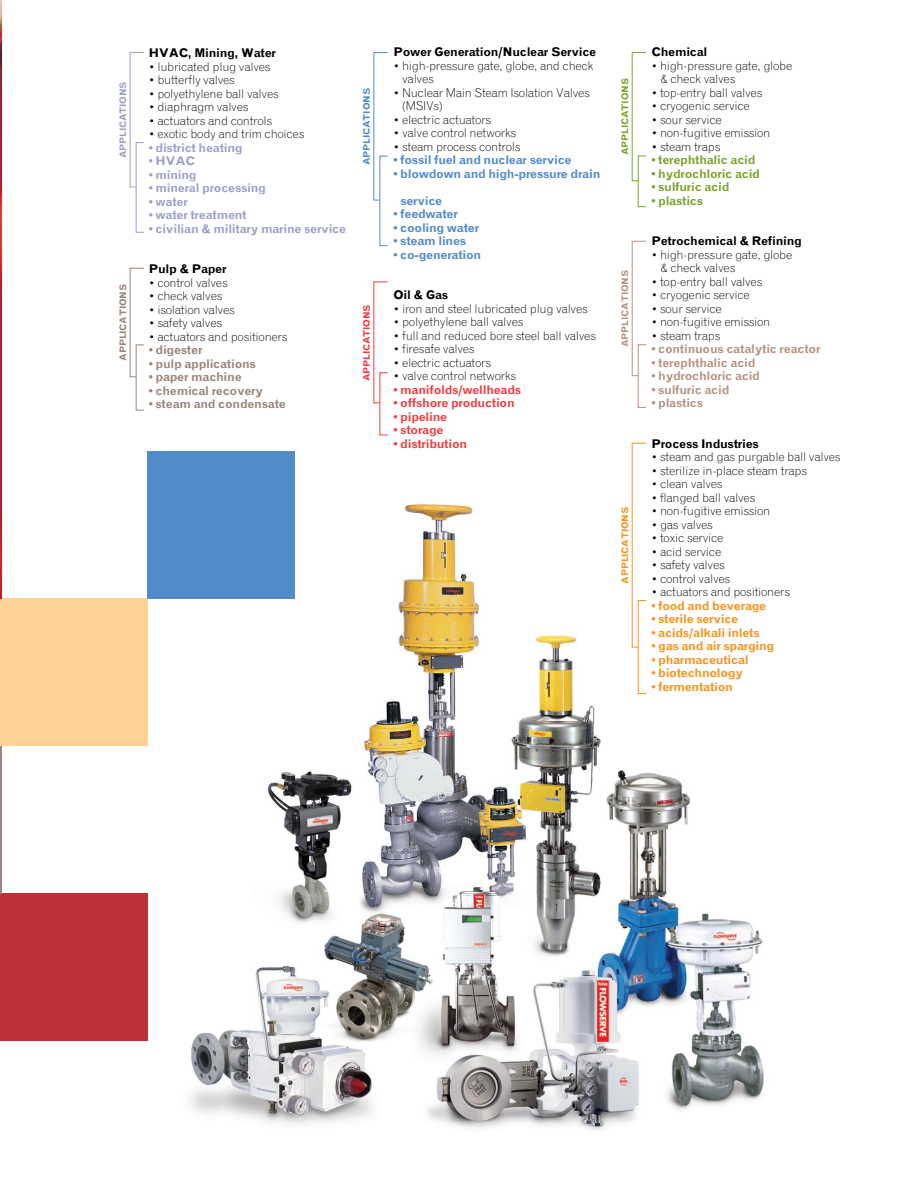
<style>
.page{position:relative;width:918px;height:1188px;background:#fff}
.page>*{position:absolute;margin:0;border:0;box-sizing:border-box;transform-origin:0 0}
.t1{font:300 12px/13.5px "Grotesque";letter-spacing:-.025em;color:#000}
.t2{font:700 12px "Grotesque";letter-spacing:-.025em;color:#518bc9}
.t3{font:700 12px "Grotesque";letter-spacing:-.025em;color:#000}
.t4{font:700 12px "Grotesque";letter-spacing:-.025em;color:#f7931e}
.t5{font:700 12px "Grotesque";letter-spacing:-.025em;color:#9da0c9}
.t6{font:700 12px "Grotesque";letter-spacing:-.025em;color:#b79384}
.t7{font:700 12px "Grotesque";letter-spacing:-.025em;color:#99877d}
.t8{font:700 12px "Grotesque";letter-spacing:-.025em;color:#ef3e42}
.t9{font:700 12px "Grotesque";letter-spacing:-.025em;color:#7da42e}
.t10{font:700 9px "Grotesque";letter-spacing:-.025em;color:#9da0c9}
.t11{font:700 9px "Grotesque";letter-spacing:-.025em;color:#99877d}
.t12{font:700 9px "Grotesque";letter-spacing:-.025em;color:#518bc9}
.t13{font:700 9px "Grotesque";letter-spacing:-.025em;color:#7da42e}
.t14{font:700 9px "Grotesque";letter-spacing:-.025em;color:#b79384}
.t15{font:700 9px "Grotesque";letter-spacing:-.025em;color:#f7931e}
.t16{font:700 9px "Grotesque";letter-spacing:-.025em;color:#ef3e42}
</style>
<div class="page">
<img style="left:147px;top:504px;width:617px;height:626px">
<div style="left:0;top:893px;width:147px;height:148px;background:#bf2f38"></div>
<div style="left:0;top:598px;width:147px;height:148px;background:#ffd393"></div>
<div style="left:147px;top:451px;width:148px;height:147px;background:#518bc9"></div>
<svg style="left:129px;top:52px;width:15px;height:136px"></svg>
<div style="left:136px;top:142px;width:8px;height:91px;border:1px solid #9da0c9"></div>
<svg style="left:129px;top:267px;width:15px;height:111px"></svg>
<div style="left:136px;top:345px;width:8px;height:66px;border:1px solid #99877d"></div>
<svg style="left:373px;top:52px;width:15px;height:149px"></svg>
<svg style="left:631px;top:52px;width:16px;height:130px"></svg>
<div style="left:638px;top:156px;width:8px;height:51px;border:1px solid #7da42e"></div>
<svg style="left:631px;top:240px;width:16px;height:136px"></svg>
<div style="left:638px;top:344px;width:8px;height:64px;border:1px solid #b79384"></div>
<svg style="left:631px;top:442px;width:16px;height:206px"></svg>
<div style="left:638px;top:600px;width:8px;height:94px;border:1px solid #f7931e"></div>
<svg style="left:373px;top:281px;width:15px;height:123px"></svg>
<hr style="left:0;top:746px;width:2px;height:148px;background:#99877d">
<img style="left:0;top:0;width:2px;height:599px">
<p class="t10" style="left:118px;top:158px;width:78px;rotate:-90deg">APPLICATIONS</p>
<p class="t11" style="left:118px;top:361px;width:78px;rotate:-90deg">APPLICATIONS</p>
<p class="t3" style="left:149px;top:46px;width:129px">HVAC, Mining, Water</p>
<p class="t1" style="left:149px;top:60px;width:123px">• lubricated plug valves</p>
<p class="t1" style="left:149px;top:73px;width:88px">• butterfly valves</p>
<p class="t1" style="left:149px;top:87px;width:131px">• polyethylene ball valves</p>
<p class="t1" style="left:149px;top:100px;width:101px">• diaphragm valves</p>
<p class="t1" style="left:149px;top:114px;width:125px">• actuators and controls</p>
<p class="t1" style="left:149px;top:127px;width:157px">• exotic body and trim choices</p>
<p class="t5" style="left:149px;top:140px;width:95px">• district heating</p>
<p class="t5" style="left:149px;top:154px;width:48px">• HVAC</p>
<p class="t5" style="left:149px;top:167px;width:49px">• mining</p>
<p class="t5" style="left:149px;top:181px;width:119px">• mineral processing</p>
<p class="t5" style="left:149px;top:194px;width:41px">• water</p>
<p class="t5" style="left:149px;top:208px;width:100px">• water treatment</p>
<p class="t5" style="left:149px;top:221px;width:199px">• civilian &amp; military marine service</p>
<p class="t3" style="left:149px;top:262px;width:79px">Pulp &amp; Paper</p>
<p class="t1" style="left:149px;top:276px;width:80px">• control valves</p>
<p class="t1" style="left:149px;top:289px;width:75px">• check valves</p>
<p class="t1" style="left:149px;top:303px;width:88px">• isolation valves</p>
<p class="t1" style="left:149px;top:316px;width:75px">• safety valves</p>
<p class="t1" style="left:149px;top:330px;width:140px">• actuators and positioners</p>
<p class="t7" style="left:149px;top:343px;width:55px">• digester</p>
<p class="t7" style="left:149px;top:356px;width:109px">• pulp applications</p>
<p class="t7" style="left:149px;top:370px;width:94px">• paper machine</p>
<p class="t7" style="left:149px;top:383px;width:116px">• chemical recovery</p>
<p class="t7" style="left:149px;top:397px;width:139px">• steam and condensate</p>
<p class="t3" style="left:394px;top:45px;width:204px">Power Generation/Nuclear Service</p>
<p class="t1" style="left:402px;top:59px;width:193px;text-indent:-9px">• high-pressure gate, globe, and check valves</p>
<p class="t1" style="left:402px;top:86px;width:189px;text-indent:-9px">• Nuclear Main Steam Isolation Valves (MSIVs)</p>
<p class="t1" style="left:394px;top:113px;width:99px">• electric actuators</p>
<p class="t1" style="left:394px;top:126px;width:124px">• valve control networks</p>
<p class="t1" style="left:394px;top:140px;width:129px">• steam process controls</p>
<p class="t2" style="left:394px;top:153px;width:180px">• fossil fuel and nuclear service</p>
<p class="t2" style="left:394px;top:167px;width:208px">• blowdown and high-pressure drain</p>
<p class="t2" style="left:400px;top:194px;width:44px">service</p>
<p class="t2" style="left:394px;top:207px;width:66px">• feedwater</p>
<p class="t2" style="left:394px;top:221px;width:87px">• cooling water</p>
<p class="t2" style="left:394px;top:234px;width:74px">• steam lines</p>
<p class="t2" style="left:394px;top:248px;width:89px">• co-generation</p>
<p class="t3" style="left:394px;top:288px;width:56px">Oil &amp; Gas</p>
<p class="t1" style="left:394px;top:302px;width:196px">• iron and steel lubricated plug valves</p>
<p class="t1" style="left:394px;top:315px;width:131px">• polyethylene ball valves</p>
<p class="t1" style="left:394px;top:329px;width:204px">• full and reduced bore steel ball valves</p>
<p class="t1" style="left:394px;top:342px;width:83px">• firesafe valves</p>
<p class="t1" style="left:394px;top:356px;width:99px">• electric actuators</p>
<p class="t1" style="left:394px;top:369px;width:124px">• valve control networks</p>
<p class="t8" style="left:394px;top:383px;width:129px">• manifolds/wellheads</p>
<p class="t8" style="left:394px;top:396px;width:123px">• offshore production</p>
<p class="t8" style="left:394px;top:410px;width:55px">• pipeline</p>
<p class="t8" style="left:394px;top:423px;width:52px">• storage</p>
<p class="t8" style="left:394px;top:437px;width:75px">• distribution</p>
<p class="t12" style="left:361px;top:165px;width:78px;rotate:-90deg">APPLICATIONS</p>
<p class="t13" style="left:620px;top:155px;width:78px;rotate:-90deg">APPLICATIONS</p>
<p class="t14" style="left:620px;top:347px;width:78px;rotate:-90deg">APPLICATIONS</p>
<p class="t16" style="left:361px;top:381px;width:78px;rotate:-90deg">APPLICATIONS</p>
<p class="t15" style="left:620px;top:584px;width:78px;rotate:-90deg">APPLICATIONS</p>
<p class="t3" style="left:651px;top:45px;width:58px">Chemical</p>
<p class="t1" style="left:660px;top:59px;width:134px;text-indent:-9px">• high-pressure gate, globe &amp; check valves</p>
<p class="t1" style="left:651px;top:86px;width:113px">• top-entry ball valves</p>
<p class="t1" style="left:651px;top:99px;width:100px">• cryogenic service</p>
<p class="t1" style="left:651px;top:113px;width:72px">• sour service</p>
<p class="t1" style="left:651px;top:126px;width:120px">• non-fugitive emission</p>
<p class="t1" style="left:651px;top:140px;width:70px">• steam traps</p>
<p class="t9" style="left:651px;top:153px;width:106px">• terephthalic acid</p>
<p class="t9" style="left:651px;top:167px;width:110px">• hydrochloric acid</p>
<p class="t9" style="left:651px;top:180px;width:79px">• sulfuric acid</p>
<p class="t9" style="left:651px;top:194px;width:53px">• plastics</p>
<p class="t3" style="left:651px;top:234px;width:152px">Petrochemical &amp; Refining</p>
<p class="t1" style="left:660px;top:248px;width:134px;text-indent:-9px">• high-pressure gate, globe &amp; check valves</p>
<p class="t1" style="left:651px;top:275px;width:113px">• top-entry ball valves</p>
<p class="t1" style="left:651px;top:288px;width:100px">• cryogenic service</p>
<p class="t1" style="left:651px;top:302px;width:72px">• sour service</p>
<p class="t1" style="left:651px;top:315px;width:120px">• non-fugitive emission</p>
<p class="t1" style="left:651px;top:329px;width:70px">• steam traps</p>
<p class="t6" style="left:651px;top:342px;width:171px">• continuous catalytic reactor</p>
<p class="t6" style="left:651px;top:356px;width:106px">• terephthalic acid</p>
<p class="t6" style="left:651px;top:369px;width:110px">• hydrochloric acid</p>
<p class="t6" style="left:651px;top:383px;width:79px">• sulfuric acid</p>
<p class="t6" style="left:651px;top:396px;width:53px">• plastics</p>
<p class="t3" style="left:651px;top:437px;width:109px">Process Industries</p>
<p class="t1" style="left:651px;top:450px;width:191px">• steam and gas purgable ball valves</p>
<p class="t1" style="left:651px;top:464px;width:157px">• sterilize in-place steam traps</p>
<p class="t1" style="left:651px;top:477px;width:73px">• clean valves</p>
<p class="t1" style="left:651px;top:491px;width:106px">• flanged ball valves</p>
<p class="t1" style="left:651px;top:504px;width:120px">• non-fugitive emission</p>
<p class="t1" style="left:651px;top:518px;width:63px">• gas valves</p>
<p class="t1" style="left:651px;top:531px;width:74px">• toxic service</p>
<p class="t1" style="left:651px;top:545px;width:71px">• acid service</p>
<p class="t1" style="left:651px;top:558px;width:75px">• safety valves</p>
<p class="t1" style="left:651px;top:572px;width:80px">• control valves</p>
<p class="t1" style="left:651px;top:585px;width:140px">• actuators and positioners</p>
<p class="t4" style="left:651px;top:599px;width:116px">• food and beverage</p>
<p class="t4" style="left:651px;top:612px;width:88px">• sterile service</p>
<p class="t4" style="left:651px;top:626px;width:110px">• acids/alkali inlets</p>
<p class="t4" style="left:651px;top:639px;width:124px">• gas and air sparging</p>
<p class="t4" style="left:651px;top:653px;width:99px">• pharmaceutical</p>
<p class="t4" style="left:651px;top:666px;width:93px">• biotechnology</p>
<p class="t4" style="left:651px;top:680px;width:83px">• fermentation</p>
</div>
